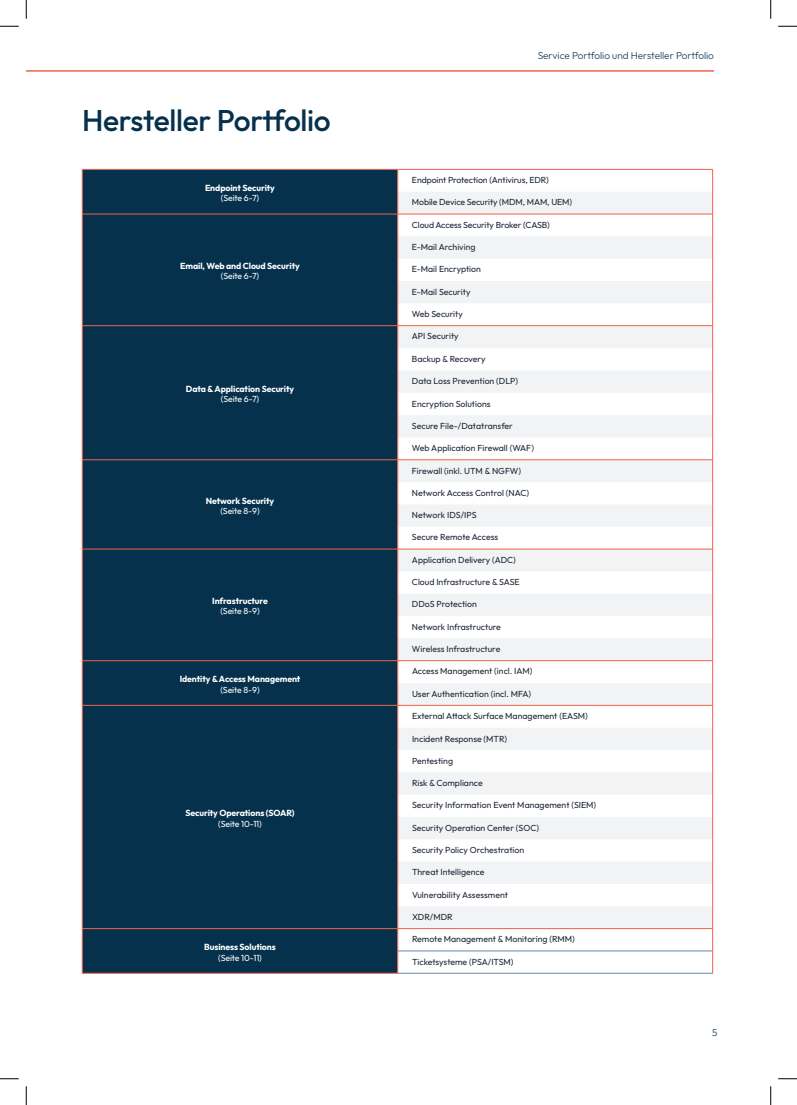
<style>
.page{position:relative;width:797px;height:1105px;background:#fff}
.page>*{position:absolute;margin:0;border:0;box-sizing:border-box;transform-origin:0 0}
.t1{font:500 30px "Outfit";letter-spacing:-.01em;color:#06314c}
.t2{font:300 10px "Outfit";color:#1b425d}
.t3{font:8.75px "Outfit";color:#1e2838}
.t4{font:700 8.75px "Outfit";letter-spacing:-.01em;color:#fff}
.t5{font:8.75px "Outfit";letter-spacing:-.01em;color:#fff}
</style>
<div class="page">
<div style="left:83px;top:170px;width:314px;height:803px;background:#06314c"></div>
<svg style="left:398px;top:192px;width:314px;height:736px;fill:#f2f3f4"></svg>
<hr style="left:82px;top:169px;width:316px;height:1px;background:#f16149">
<hr style="left:82px;top:214px;width:316px;height:1px;background:#f16149">
<hr style="left:82px;top:325px;width:316px;height:1px;background:#f16149">
<hr style="left:82px;top:460px;width:316px;height:1px;background:#f16149">
<hr style="left:82px;top:549px;width:316px;height:1px;background:#f16149">
<hr style="left:82px;top:660px;width:316px;height:1px;background:#f16149">
<hr style="left:82px;top:705px;width:316px;height:1px;background:#f16149">
<hr style="left:398px;top:169px;width:314px;height:1px;background:#f16149">
<hr style="left:398px;top:214px;width:314px;height:1px;background:#f16149">
<hr style="left:398px;top:460px;width:314px;height:1px;background:#f16149">
<hr style="left:398px;top:549px;width:314px;height:1px;background:#f16149">
<hr style="left:398px;top:660px;width:314px;height:1px;background:#f16149">
<hr style="left:398px;top:705px;width:314px;height:1px;background:#f16149">
<svg style="left:397px;top:170px;width:1px;height:803px"></svg>
<hr style="left:398px;top:951px;width:314px;height:1px;background:#6c859e">
<hr style="left:82px;top:928px;width:316px;height:1px;background:#f16149">
<svg style="left:82px;top:170px;width:1px;height:803px"></svg>
<hr style="left:82px;top:973px;width:316px;height:1px;background:#f16149">
<hr style="left:398px;top:928px;width:314px;height:1px;background:#f16149">
<svg style="left:712px;top:170px;width:1px;height:803px"></svg>
<hr style="left:398px;top:973px;width:314px;height:1px;background:#6c859e">
<hr style="left:398px;top:325px;width:314px;height:1px;background:#f16149">
<hr style="left:26px;top:71px;width:688px;height:1px;background:#f16149">
<svg style="left:0;top:25px;width:19px;height:2px"></svg>
<svg style="left:778px;top:25px;width:19px;height:2px"></svg>
<svg style="left:0;top:1078px;width:19px;height:1px"></svg>
<svg style="left:778px;top:1078px;width:19px;height:1px"></svg>
<svg style="left:25px;top:0;width:2px;height:19px"></svg>
<svg style="left:25px;top:1086px;width:2px;height:19px"></svg>
<svg style="left:770px;top:0;width:1px;height:19px"></svg>
<svg style="left:770px;top:1086px;width:1px;height:19px"></svg>
<h1 class="t1" style="left:82px;top:104px;width:250px">Hersteller Portfolio</h1>
<p class="t4" style="left:205px;top:183px;width:71px">Endpoint Security</p>
<p class="t5" style="left:221px;top:193px;width:40px">(Seite 6-7)</p>
<p class="t4" style="left:180px;top:261px;width:121px">Email, Web and Cloud Security</p>
<p class="t5" style="left:221px;top:271px;width:40px">(Seite 6-7)</p>
<p class="t4" style="left:186px;top:384px;width:110px">Data &amp; Application Security</p>
<p class="t5" style="left:221px;top:394px;width:40px">(Seite 6-7)</p>
<p class="t4" style="left:206px;top:495px;width:70px">Network Security</p>
<p class="t5" style="left:220px;top:506px;width:41px">(Seite 8-9)</p>
<p class="t4" style="left:212px;top:596px;width:57px">Infrastructure</p>
<p class="t5" style="left:220px;top:606px;width:41px">(Seite 8-9)</p>
<p class="t4" style="left:180px;top:674px;width:122px">Identity &amp; Access Management</p>
<p class="t5" style="left:220px;top:684px;width:41px">(Seite 8-9)</p>
<p class="t4" style="left:185px;top:808px;width:111px">Security Operations (SOAR)</p>
<p class="t5" style="left:218px;top:818px;width:45px">(Seite 10-11)</p>
<p class="t4" style="left:204px;top:942px;width:73px">Business Solutions</p>
<p class="t5" style="left:218px;top:952px;width:45px">(Seite 10-11)</p>
<p class="t2" style="left:537px;top:50px;width:178px">Service Portfolio und Hersteller Portfolio</p>
<p class="t3" style="left:412px;top:175px;width:138px">Endpoint Protection (Antivirus, EDR)</p>
<p class="t3" style="left:412px;top:197px;width:162px">Mobile Device Security (MDM, MAM, UEM)</p>
<p class="t3" style="left:412px;top:220px;width:139px">Cloud Access Security Broker (CASB)</p>
<p class="t3" style="left:412px;top:242px;width:65px">E-Mail Archiving</p>
<p class="t3" style="left:412px;top:264px;width:71px">E-Mail Encryption</p>
<p class="t3" style="left:412px;top:287px;width:60px">E-Mail Security</p>
<p class="t3" style="left:412px;top:309px;width:53px">Web Security</p>
<p class="t3" style="left:412px;top:331px;width:48px">API Security</p>
<p class="t3" style="left:412px;top:354px;width:75px">Backup &amp; Recovery</p>
<p class="t3" style="left:412px;top:376px;width:108px">Data Loss Prevention (DLP)</p>
<p class="t3" style="left:412px;top:398px;width:80px">Encryption Solutions</p>
<p class="t3" style="left:412px;top:421px;width:102px">Secure File-/Datatransfer</p>
<p class="t3" style="left:412px;top:443px;width:124px">Web Application Firewall (WAF)</p>
<p class="t3" style="left:412px;top:465px;width:111px">Firewall (inkl. UTM &amp; NGFW)</p>
<p class="t3" style="left:412px;top:488px;width:119px">Network Access Control (NAC)</p>
<p class="t3" style="left:412px;top:510px;width:66px">Network IDS/IPS</p>
<p class="t3" style="left:412px;top:532px;width:88px">Secure Remote Access</p>
<p class="t3" style="left:412px;top:555px;width:105px">Application Delivery (ADC)</p>
<p class="t3" style="left:412px;top:577px;width:109px">Cloud Infrastructure &amp; SASE</p>
<p class="t3" style="left:412px;top:599px;width:67px">DDoS Protection</p>
<p class="t3" style="left:412px;top:622px;width:90px">Network Infrastructure</p>
<p class="t3" style="left:412px;top:644px;width:90px">Wireless Infrastructure</p>
<p class="t3" style="left:412px;top:666px;width:122px">Access Management (incl. IAM)</p>
<p class="t3" style="left:412px;top:689px;width:121px">User Authentication (incl. MFA)</p>
<p class="t3" style="left:412px;top:711px;width:177px">External Attack Surface Management (EASM)</p>
<p class="t3" style="left:412px;top:733px;width:97px">Incident Response (MTR)</p>
<p class="t3" style="left:412px;top:756px;width:43px">Pentesting</p>
<p class="t3" style="left:412px;top:778px;width:72px">Risk &amp; Compliance</p>
<p class="t3" style="left:412px;top:800px;width:186px">Security Information Event Management (SIEM)</p>
<p class="t3" style="left:412px;top:823px;width:128px">Security Operation Center (SOC)</p>
<p class="t3" style="left:412px;top:845px;width:114px">Security Policy Orchestration</p>
<p class="t3" style="left:412px;top:867px;width:74px">Threat Intelligence</p>
<p class="t3" style="left:412px;top:890px;width:97px">Vulnerability Assessment</p>
<p class="t3" style="left:412px;top:912px;width:42px">XDR/MDR</p>
<p class="t3" style="left:412px;top:934px;width:164px">Remote Management &amp; Monitoring (RMM)</p>
<p class="t3" style="left:412px;top:956px;width:103px">Ticketsysteme (PSA/ITSM)</p>
<p class="t2" style="left:712px;top:1027px;width:7px">5</p>
</div>
